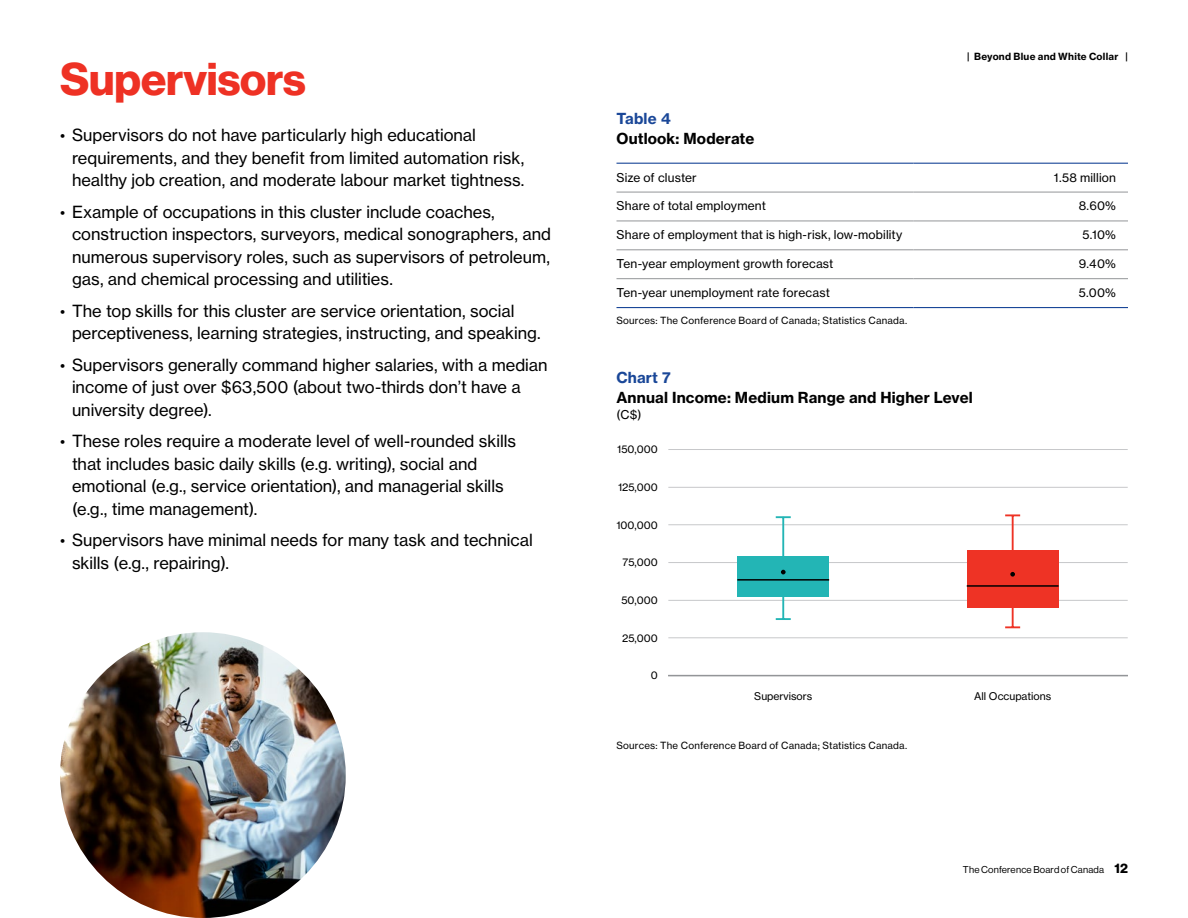
<style>
.page{position:relative;width:1188px;height:918px;background:#fff}
.page>*{position:absolute;margin:0;border:0;box-sizing:border-box;transform-origin:0 0}
.t1{font:45px "N Haas Grotesk DS Pro 75 Bd";color:#ee3124}
.t2{font:16.5px/22.5px "N Haas Grotesk TX Pro 55 Rg";color:#000}
.t3{font:15px "N Haas Grotesk TX Pro 75 Bd";letter-spacing:.01em;color:#000}
.t4{font:15px "N Haas Grotesk TX Pro 75 Bd";letter-spacing:.01em;color:#1a4798}
.t5{font:12px "N Haas Grotesk TX Pro 55 Rg";letter-spacing:.015em;color:#000}
.t6{font:10.5px "N Haas Grotesk TX Pro 55 Rg";color:#000}
.t7{font:9.75px "N Haas Grotesk TX Pro 55 Rg";letter-spacing:.02em;color:#000}
.t8{font:9.75px "N Haas Grotesk DS Pro 55 Rg";letter-spacing:.02em;color:#000}
.t9{font:9.75px "N Haas Grotesk TX Pro 75 Bd";letter-spacing:.025em;color:#000}
.s1{font-size:15px}
.s2{font-family:"N Haas Grotesk DS Pro 75 Bd";font-size:13.5px}
</style>
<div class="page">
<hr style="left:668px;top:449px;width:460px;height:1px;background:#c7c8ca">
<hr style="left:668px;top:487px;width:460px;height:1px;background:#c7c8ca">
<hr style="left:668px;top:524px;width:460px;height:1px;background:#c7c8ca">
<hr style="left:668px;top:562px;width:460px;height:1px;background:#c7c8ca">
<hr style="left:668px;top:600px;width:460px;height:1px;background:#c7c8ca">
<hr style="left:668px;top:637px;width:460px;height:1px;background:#c7c8ca">
<hr style="left:668px;top:675px;width:460px;height:1px;background:#939598">
<svg style="left:1005px;top:626px;width:15px;height:2px"></svg>
<svg style="left:1005px;top:514px;width:15px;height:2px"></svg>
<hr style="left:1012px;top:515px;width:2px;height:113px;background:#ee3325">
<div style="left:967px;top:550px;width:92px;height:58px;background:#ee3325"></div>
<hr style="left:967px;top:585px;width:92px;height:2px;background:#000">
<svg style="left:1010px;top:572px;width:5px;height:5px"></svg>
<svg style="left:776px;top:618px;width:15px;height:2px"></svg>
<svg style="left:776px;top:516px;width:15px;height:2px"></svg>
<hr style="left:782px;top:517px;width:2px;height:102px;background:#23b5b5">
<div style="left:737px;top:556px;width:92px;height:40px;background:#23b5b5"></div>
<hr style="left:737px;top:579px;width:92px;height:2px;background:#000">
<svg style="left:781px;top:570px;width:5px;height:4px"></svg>
<hr style="left:616px;top:163px;width:297px;height:1px;background:#1a4798">
<hr style="left:913px;top:163px;width:215px;height:1px;background:#1a4798">
<hr style="left:616px;top:192px;width:297px;height:1px;background:#939598">
<hr style="left:913px;top:192px;width:215px;height:1px;background:#939598">
<hr style="left:616px;top:221px;width:297px;height:1px;background:#939598">
<hr style="left:913px;top:221px;width:215px;height:1px;background:#939598">
<hr style="left:616px;top:249px;width:297px;height:1px;background:#939598">
<hr style="left:913px;top:249px;width:215px;height:1px;background:#939598">
<hr style="left:616px;top:278px;width:297px;height:1px;background:#939598">
<hr style="left:913px;top:278px;width:215px;height:1px;background:#939598">
<hr style="left:616px;top:307px;width:297px;height:1px;background:#1a4798">
<hr style="left:913px;top:307px;width:215px;height:1px;background:#1a4798">
<img style="left:60px;top:632px;width:286px;height:286px;border-radius:143px">
<h1 class="t1" style="left:60px;top:53px;width:247px">Supervisors</h1>
<p class="t2" style="left:72px;top:124px;width:454px;text-indent:-12px"><span class="s1">•</span> Supervisors do not have particularly high educational requirements, and they benefit from limited automation risk, healthy job creation, and moderate labour market tightness.</p>
<p class="t2" style="left:72px;top:200px;width:481px;text-indent:-12px"><span class="s1">•</span> Example of occupations in this cluster include coaches, construction inspectors, surveyors, medical sonographers, and numerous supervisory roles, such as supervisors of petroleum, gas, and chemical processing and utilities.</p>
<p class="t2" style="left:72px;top:299px;width:470px;text-indent:-12px"><span class="s1">•</span> The top skills for this cluster are service orientation, social perceptiveness, learning strategies, instructing, and speaking.</p>
<p class="t2" style="left:72px;top:353px;width:477px;text-indent:-12px"><span class="s1">•</span> Supervisors generally command higher salaries, with a median income of just over $63,500 (about two-thirds don’t have a university degree).</p>
<p class="t2" style="left:72px;top:430px;width:446px;text-indent:-12px"><span class="s1">•</span> These roles require a moderate level of well-rounded skills that includes basic daily skills (e.g. writing), social and emotional (e.g., service orientation), and managerial skills (e.g., time management).</p>
<p class="t2" style="left:72px;top:529px;width:462px;text-indent:-12px"><span class="s1">•</span> Supervisors have minimal needs for many task and technical skills (e.g., repairing).</p>
<p class="t9" style="left:967px;top:50px;width:162px">| Beyond Blue and White Collar |</p>
<p class="t4" style="left:616px;top:109px;width:55px">Table 4</p>
<p class="t3" style="left:616px;top:129px;width:139px">Outlook: Moderate</p>
<p class="t5" style="left:616px;top:170px;width:82px">Size of cluster</p>
<p class="t5" style="left:1054px;top:170px;width:64px">1.58 million</p>
<p class="t5" style="left:616px;top:199px;width:151px">Share of total employment</p>
<p class="t5" style="left:1079px;top:199px;width:39px">8.60%</p>
<p class="t5" style="left:616px;top:228px;width:287px">Share of employment that is high-risk, low-mobility</p>
<p class="t5" style="left:1082px;top:228px;width:35px">5.10%</p>
<p class="t5" style="left:616px;top:256px;width:218px">Ten-year employment growth forecast</p>
<p class="t5" style="left:1079px;top:256px;width:39px">9.40%</p>
<p class="t5" style="left:616px;top:285px;width:215px">Ten-year unemployment rate forecast</p>
<p class="t5" style="left:1079px;top:285px;width:39px">5.00%</p>
<p class="t7" style="left:616px;top:315px;width:292px">Sources: The Conference Board of Canada; Statistics Canada.</p>
<p class="t4" style="left:616px;top:368px;width:56px">Chart 7</p>
<p class="t3" style="left:616px;top:388px;width:358px">Annual Income: Medium Range and Higher Level</p>
<p class="t5" style="left:616px;top:408px;width:26px">(C$)</p>
<p class="t6" style="left:617px;top:443px;width:42px">150,000</p>
<p class="t6" style="left:618px;top:481px;width:41px">125,000</p>
<p class="t6" style="left:616px;top:518px;width:43px">100,000</p>
<p class="t6" style="left:623px;top:556px;width:37px">75,000</p>
<p class="t6" style="left:621px;top:594px;width:38px">50,000</p>
<p class="t6" style="left:622px;top:631px;width:37px">25,000</p>
<p class="t6" style="left:651px;top:669px;width:9px">0</p>
<p class="t6" style="left:754px;top:690px;width:59px">Supervisors</p>
<p class="t6" style="left:974px;top:690px;width:79px">All Occupations</p>
<p class="t7" style="left:616px;top:740px;width:292px">Sources: The Conference Board of Canada; Statistics Canada.</p>
<p class="t8" style="left:963px;top:864px;width:167px">The Conference Board of Canada <span class="s2">12</span></p>
</div>
